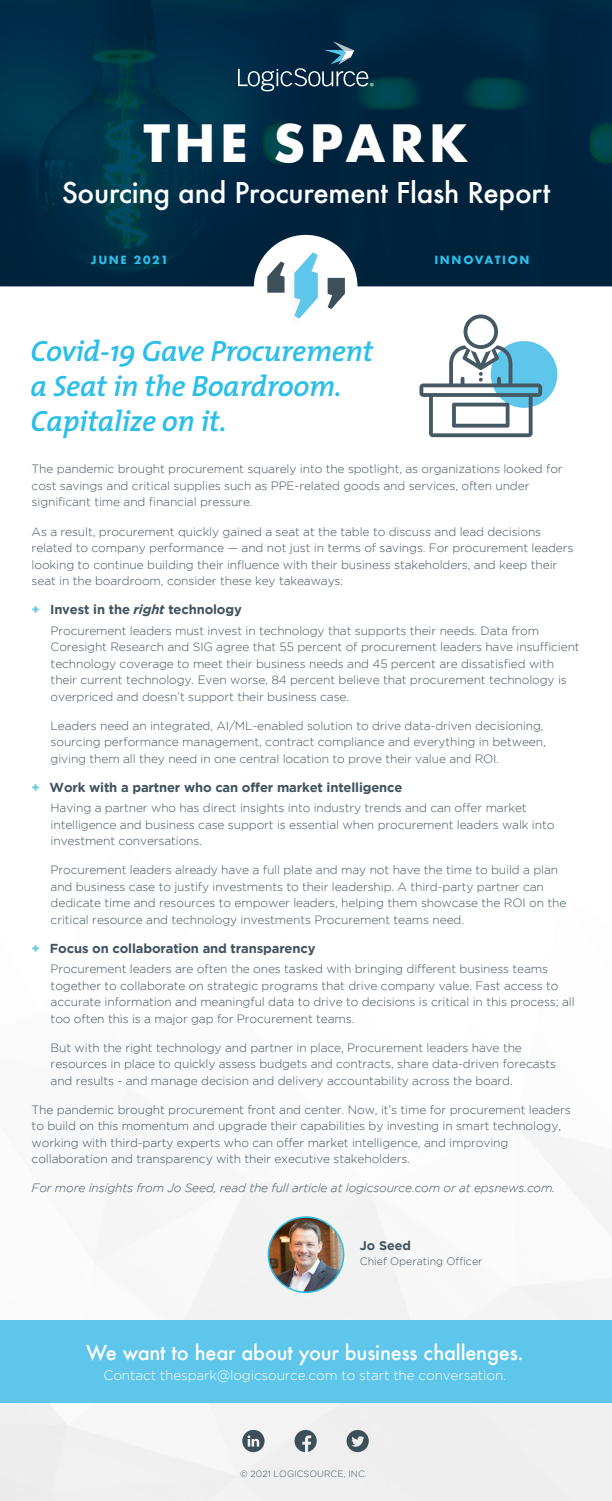
<style>
.page{position:relative;width:612px;height:1501px;background:#fff}
.page>*{position:absolute;margin:0;border:0;box-sizing:border-box;transform-origin:0 0}
.t1{font:700 50px "Futura";letter-spacing:.08em;color:#fff}
.t2{font:italic 600 29.4px/35px "The Mix";letter-spacing:-.01em;color:#2abee9}
.t3{font:500 27.9px "Futura";letter-spacing:-.01em;color:#fff}
.t4{font:500 20px "Futura";letter-spacing:-.01em;color:#fff}
.t5{font:300 13.6px "Gotham";letter-spacing:-.01em;color:#fff}
.t6{font:700 13px "Gotham";letter-spacing:-.01em;color:#41545f}
.t7{font:700 12.6px "Gotham";color:#41545f}
.t8{font:300 12px/16.5px "Gotham";letter-spacing:-.01em;color:#41545f}
.t9{font:italic 300 12px "Gotham";letter-spacing:-.01em;color:#41545f}
.t10{font:700 11px "Futura";letter-spacing:.15em;color:#2cbee9}
.t11{font:300 10.7px "Gotham";color:#41545f}
.t12{font:10.3px "Myriad Pro";color:#fff}
.t13{font:300 9px "Gotham";letter-spacing:.01em;color:#3d505a}
.s1{color:#5ec6ea}
.s2{font-style:italic}
</style>
<div class="page">
<svg style="left:0;top:0;width:612px;height:286px;background:#002a42"></svg>
<svg style="left:238px;top:41px;width:130px;height:50px;background:#1d415a"></svg>
<div style="left:254px;top:235px;width:103px;height:103px;background:#fff;border-radius:50%"></div>
<svg style="left:294px;top:252px;width:24px;height:66px"></svg>
<svg style="left:328px;top:278px;width:17px;height:31px"></svg>
<svg style="left:267px;top:261px;width:18px;height:32px"></svg>
<div style="left:0;top:1320px;width:612px;height:83px;background:#5ec6ea"></div>
<svg style="left:347px;top:1429px;width:22px;height:23px"></svg>
<svg style="left:242px;top:1429px;width:23px;height:23px"></svg>
<svg style="left:295px;top:1429px;width:22px;height:23px"></svg>
<img style="left:268px;top:1217px;width:76px;height:75px">
<div style="left:268px;top:1216px;width:76px;height:77px;border:2px solid #2abee9;border-radius:50%"></div>
<div style="left:491px;top:341px;width:66px;height:67px;background:#5ec6ea;border-radius:50%"></div>
<svg style="left:419px;top:314px;width:123px;height:123px"></svg>
<p class="t12" style="left:370px;top:80px;width:6px">®</p>
<h1 class="t1" style="left:143px;top:107px;width:327px">THE SPARK</h1>
<h3 class="t3" style="left:62px;top:173px;width:490px">Sourcing and Procurement Flash Report</h3>
<p class="t10" style="left:91px;top:252px;width:79px">JUNE 2021</p>
<p class="t10" style="left:434px;top:252px;width:97px">INNOVATION</p>
<h2 class="t2" style="left:31px;top:333px;width:344px">Covid-19 Gave Procurement a Seat in the Boardroom.<br>Capitalize on it.</h2>
<p class="t8" style="left:32px;top:461px;width:533px">The pandemic brought procurement squarely into the spotlight, as organizations looked for cost savings and critical supplies such as PPE-related goods and services, often under significant time and financial pressure.</p>
<p class="t8" style="left:32px;top:523px;width:543px">As a result, procurement quickly gained a seat at the table to discuss and lead decisions related to company performance — and not just in terms of savings. For procurement leaders looking to continue building their influence with their business stakeholders, and keep their seat in the boardroom, consider these key takeaways:</p>
<p class="t6" style="left:32px;top:602px;width:212px"><span class="s1">+</span> Invest in the <span class="s2">right</span> technology</p>
<p class="t8" style="left:51px;top:622px;width:531px">Procurement leaders must invest in technology that supports their needs. Data from Coresight Research and SIG agree that 55 percent of procurement leaders have insufficient technology coverage to meet their business needs and 45 percent are dissatisfied with their current technology. Even worse, 84 percent believe that procurement technology is overpriced and doesn’t support their business case.</p>
<p class="t8" style="left:51px;top:717px;width:497px">Leaders need an integrated, AI/ML-enabled solution to drive data-driven decisioning, sourcing performance management, contract compliance and everything in between, giving them all they need in one central location to prove their value and ROI.</p>
<p class="t6" style="left:32px;top:779px;width:372px"><span class="s1">+</span> Work with a partner who can offer market intelligence</p>
<p class="t8" style="left:51px;top:799px;width:505px">Having a partner who has direct insights into industry trends and can offer market intelligence and business case support is essential when procurement leaders walk into investment conversations.</p>
<p class="t8" style="left:51px;top:861px;width:517px">Procurement leaders already have a full plate and may not have the time to build a plan and business case to justify investments to their leadership. A third-party partner can dedicate time and resources to empower leaders, helping them showcase the ROI on the critical resource and technology investments Procurement teams need.</p>
<p class="t6" style="left:32px;top:940px;width:285px"><span class="s1">+</span> Focus on collaboration and transparency</p>
<p class="t8" style="left:51px;top:960px;width:526px">Procurement leaders are often the ones tasked with bringing different business teams together to collaborate on strategic programs that drive company value. Fast access to accurate information and meaningful data to drive to decisions is critical in this process; all too often this is a major gap for Procurement teams.</p>
<p class="t8" style="left:51px;top:1039px;width:507px">But with the right technology and partner in place, Procurement leaders have the resources in place to quickly assess budgets and contracts, share data-driven forecasts and results - and manage decision and delivery accountability across the board.</p>
<p class="t8" style="left:32px;top:1101px;width:541px">The pandemic brought procurement front and center. Now, it’s time for procurement leaders to build on this momentum and upgrade their capabilities by investing in smart technology, working with third-party experts who can offer market intelligence, and improving collaboration and transparency with their executive stakeholders.</p>
<p class="t9" style="left:32px;top:1181px;width:525px">For more insights from Jo Seed, read the full article at logicsource.com or at epsnews.com.</p>
<p class="t7" style="left:360px;top:1238px;width:53px">Jo Seed</p>
<p class="t11" style="left:360px;top:1255px;width:124px">Chief Operating Officer</p>
<h3 class="t4" style="left:86px;top:1338px;width:439px">We want to hear about your business challenges.</h3>
<p class="t5" style="left:104px;top:1367px;width:404px">Contact thespark@logicsource.com to start the conversation.</p>
<p class="t13" style="left:240px;top:1469px;width:128px">© 2021 LOGICSOURCE, INC.</p>
</div>
